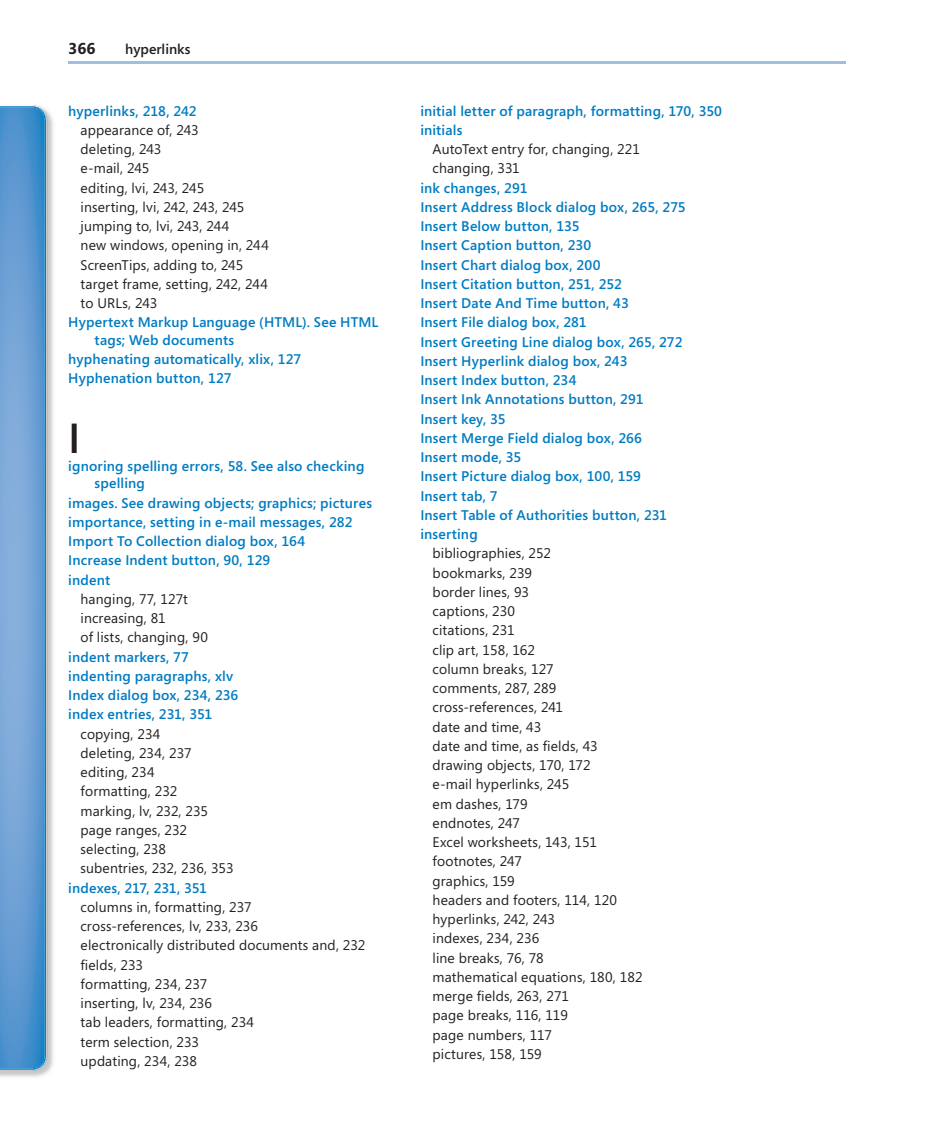
<style>
.page{position:relative;width:930px;height:1134px;background:#fff}
.page>*{position:absolute;margin:0;border:0;box-sizing:border-box;transform-origin:0 0}
.t1{font:600 42px "Segoe";color:#231f20}
.t2{font:700 15.75px "Segoe";color:#231f20}
.t3{font:14px/19.2px "Segoe";letter-spacing:.01em;color:#231f20}
.t4{font:600 14px/19.2px "Segoe";letter-spacing:.015em;color:#007cc2}
.t5{font:600 14px "Segoe";color:#231f20}
</style>
<div class="page">
<img style="left:0;top:110px;width:53px;height:967px">
<img style="left:0;top:105px;width:47px;height:966px">
<img style="left:0;top:106px;width:46px;height:964px">
<hr style="left:68px;top:62px;width:777px;height:2px;background:#a0bde2">
<p class="t2" style="left:68px;top:39px;width:29px">366</p>
<p class="t5" style="left:125px;top:41px;width:67px">hyperlinks</p>
<p class="t4" style="left:68px;top:101px;width:130px">hyperlinks, 218, 242</p>
<p class="t3" style="left:80px;top:120px;width:190px">appearance of, 243<br>deleting, 243<br>e-mail, 245<br>editing, lvi, 243, 245<br>inserting, lvi, 242, 243, 245 jumping to, lvi, 243, 244<br>new windows, opening in, 244<br>ScreenTips, adding to, 245 target frame, setting, 242, 244 to URLs, 243</p>
<p class="t4" style="left:94px;top:314px;width:285px;line-height:17.5px;text-indent:-26px">Hypertext Markup Language (HTML). See HTML tags; Web documents</p>
<p class="t4" style="left:68px;top:350px;width:234px">hyphenating automatically, xlix, 127<br>Hyphenation button, 127</p>
<h1 class="t1" style="left:68px;top:415px;width:14px">I</h1>
<p class="t4" style="left:94px;top:457px;width:271px;line-height:17.5px;text-indent:-26px">ignoring spelling errors, 58. See also checking spelling</p>
<p class="t4" style="left:68px;top:493px;width:305px">images. See drawing objects; graphics; pictures importance, setting in e-mail messages, 282<br>Import To Collection dialog box, 164<br>Increase Indent button, 90, 129<br>indent</p>
<p class="t3" style="left:80px;top:589px;width:129px">hanging, 77, 127t increasing, 81<br>of lists, changing, 90</p>
<p class="t4" style="left:68px;top:647px;width:172px">indent markers, 77 indenting paragraphs, xlv<br>Index dialog box, 234, 236 index entries, 231, 351</p>
<p class="t3" style="left:80px;top:724px;width:154px">copying, 234<br>deleting, 234, 237 editing, 234<br>formatting, 232 marking, lv, 232, 235 page ranges, 232 selecting, 238 subentries, 232, 236, 353</p>
<p class="t4" style="left:68px;top:878px;width:140px">indexes, 217, 231, 351</p>
<p class="t3" style="left:80px;top:897px;width:286px">columns in, formatting, 237<br>cross-references, lv, 233, 236<br>electronically distributed documents and, 232 fields, 233<br>formatting, 234, 237<br>inserting, lv, 234, 236<br>tab leaders, formatting, 234<br>term selection, 233<br>updating, 234, 238</p>
<p class="t4" style="left:420px;top:101px;width:303px">initial letter of paragraph, formatting, 170, 350 initials</p>
<p class="t3" style="left:432px;top:140px;width:209px">AutoText entry for, changing, 221 changing, 331</p>
<p class="t4" style="left:420px;top:178px;width:267px">ink changes, 291<br>Insert Address Block dialog box, 265, 275<br>Insert Below button, 135<br>Insert Caption button, 230<br>Insert Chart dialog box, 200<br>Insert Citation button, 251, 252<br>Insert Date And Time button, 43<br>Insert File dialog box, 281<br>Insert Greeting Line dialog box, 265, 272<br>Insert Hyperlink dialog box, 243<br>Insert Index button, 234<br>Insert Ink Annotations button, 291<br>Insert key, 35<br>Insert Merge Field dialog box, 266<br>Insert mode, 35<br>Insert Picture dialog box, 100, 159<br>Insert tab, 7<br>Insert Table of Authorities button, 231 inserting</p>
<p class="t3" style="left:432px;top:544px;width:211px">bibliographies, 252<br>bookmarks, 239<br>border lines, 93<br>captions, 230<br>citations, 231<br>clip art, 158, 162<br>column breaks, 127<br>comments, 287, 289 cross-references, 241<br>date and time, 43<br>date and time, as fields, 43 drawing objects, 170, 172<br>e-mail hyperlinks, 245<br>em dashes, 179<br>endnotes, 247<br>Excel worksheets, 143, 151 footnotes, 247<br>graphics, 159<br>headers and footers, 114, 120 hyperlinks, 242, 243<br>indexes, 234, 236<br>line breaks, 76, 78<br>mathematical equations, 180, 182 merge fields, 263, 271<br>page breaks, 116, 119<br>page numbers, 117<br>pictures, 158, 159</p>
</div>
